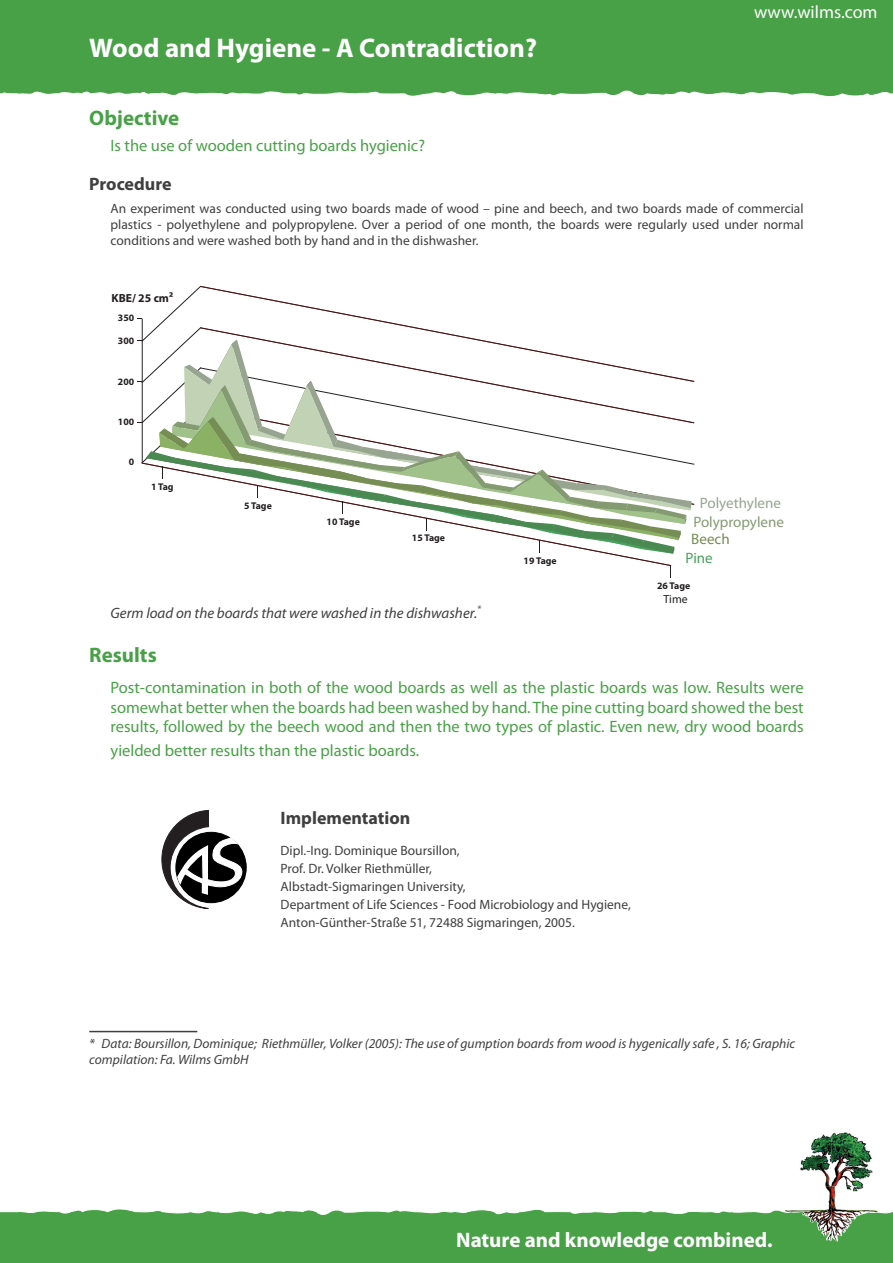
<style>
.page{position:relative;width:893px;height:1263px;background:#fff}
.page>*{position:absolute;margin:0;border:0;box-sizing:border-box;transform-origin:0 0}
.Üb1{font:700 27px "Myriad Pro";color:#fff}
.t1{font:700 21px "Myriad Pro";color:#fff}
.Objectives{font:700 21px "Myriad Pro";color:#49a147}
.result{font:700 21px "Myriad Pro";color:#49a147}
.Durchführung{font:700 18px "Myriad Pro";color:#3f3f40}
.t2{font:18px "Myriad Pro";color:#fff}
.Approach{font:700 18px "Myriad Pro";letter-spacing:-.005em;color:#3f3f40}
.Result-text{font:16.5px/19.8px "Myriad Pro";color:#49a147;text-align:justify}
.Objectives_-_Text{font:16.5px "Myriad Pro";color:#49a147}
.Beschreibung{font:italic 15px "Myriad Pro";color:#3f3f40}
.t3{font:15px/17.4px "Myriad Pro";color:#849b72}
.t4{font:15px "Myriad Pro";color:#97a590}
.t5{font:15px "Myriad Pro";color:#46a15c}
.Approach-Text{font:13.5px/16.2px "Myriad Pro";color:#3f3f40;text-align:justify}
.wer{font:13.5px "Myriad Pro";color:#3f3f40}
.Fußnote{font:italic 13.5px/16.2px "Myriad Pro";color:#3f3f40}
.t6{font:700 11.7px "Myriad Pro";color:#231f20}
.t7{font:11.7px "Myriad Pro";color:#231f20}
.t8{font:700 9.75px "Myriad Pro";color:#231f20}
.s1{color:#768d53}
</style>
<div class="page">
<div style="left:0;top:0;width:893px;height:97px;background:#49a147"></div>
<div style="left:0;top:1209px;width:893px;height:54px;background:#49a147"></div>
<img style="left:800px;top:1132px;width:73px;height:54px">
<img style="left:784px;top:1186px;width:95px;height:55px">
<hr style="left:89px;top:1031px;width:108px;height:1px;background:#3f3f40">
<svg style="left:162px;top:810px;width:80px;height:99px"></svg>
<svg style="left:137px;top:286px;width:555px;height:268px"></svg>
<svg style="left:670px;top:566px;width:1px;height:12px"></svg>
<p class="Üb1" style="left:89px;top:30px;width:449px">Wood and Hygiene - A Contradiction?</p>
<p class="t2" style="left:754px;top:1px;width:125px">www.wilms.com</p>
<p class="Objectives" style="left:89px;top:105px;width:92px">Objective</p>
<p class="Objectives_-_Text" style="left:111px;top:136px;width:316px">Is the use of wooden cutting boards hygienic?</p>
<p class="Approach" style="left:89px;top:172px;width:84px">Procedure</p>
<p class="Approach-Text" style="left:111px;top:200px;width:695px">An experiment was conducted using two boards made of wood – pine and beech, and two boards made of commercial plastics - polyethylene and polypropylene. Over a period of one month, the boards were regularly used under normal conditions and were washed both by hand and in the dishwasher.</p>
<p class="t6" style="left:111px;top:290px;width:63px">KBE/ 25 cm2</p>
<p class="t8" style="left:118px;top:311px;width:18px">350</p>
<p class="t8" style="left:118px;top:334px;width:18px">300</p>
<p class="t8" style="left:118px;top:375px;width:18px">200</p>
<p class="t8" style="left:118px;top:415px;width:18px">100</p>
<p class="t8" style="left:129px;top:456px;width:7px">0</p>
<p class="t8" style="left:151px;top:480px;width:24px">1 Tag</p>
<p class="t8" style="left:244px;top:499px;width:29px">5 Tage</p>
<p class="t8" style="left:327px;top:515px;width:35px">10 Tage</p>
<p class="t8" style="left:412px;top:531px;width:35px">15 Tage</p>
<p class="t8" style="left:524px;top:554px;width:35px">19 Tage</p>
<p class="t4" style="left:700px;top:494px;width:83px">Polyethylene</p>
<p class="t3" style="left:691px;top:513px;width:94px">Polypropylene<br><span class="s1">Beech</span></p>
<p class="t5" style="left:686px;top:549px;width:29px">Pine</p>
<p class="t8" style="left:657px;top:579px;width:35px">26 Tage</p>
<p class="t7" style="left:664px;top:592px;width:26px">Time</p>
<p class="Beschreibung" style="left:111px;top:604px;width:372px">Germ load on the boards that were washed in the dishwasher.<sup>*</sup></p>
<p class="result" style="left:89px;top:642px;width:69px">Results</p>
<p class="Result-text" style="left:111px;top:677px;width:695px">Post-contamination in both of the wood boards as well as the plastic boards was low. Results were somewhat better when the boards had been washed by hand. The pine cutting board showed the best results, followed by the beech wood and then the two types of plastic. Even new, dry wood boards</p>
<p class="Result-text" style="left:111px;top:741px;width:310px">yielded better results than the plastic boards.</p>
<p class="Durchführung" style="left:281px;top:806px;width:131px">Implementation</p>
<p class="wer" style="left:281px;top:842px;width:181px">Dipl.-Ing. Dominique Boursillon,</p>
<p class="wer" style="left:281px;top:860px;width:153px">Prof. Dr. Volker Riethmüller,</p>
<p class="wer" style="left:281px;top:878px;width:187px">Albstadt-Sigmaringen University,</p>
<p class="wer" style="left:281px;top:896px;width:352px">Department of Life Sciences - Food Microbiology and Hygiene,</p>
<p class="wer" style="left:281px;top:914px;width:296px">Anton-Günther-Straße 51, 72488 Sigmaringen, 2005.</p>
<p class="Fußnote" style="left:89px;top:1035px;width:707px">* Data: Boursillon, Dominique; Riethmüller, Volker (2005): The use of gumption boards from wood is hygenically safe , S. 16; Graphic compilation: Fa. Wilms GmbH</p>
<p class="t1" style="left:456px;top:1227px;width:318px">Nature and knowledge combined.</p>
</div>
